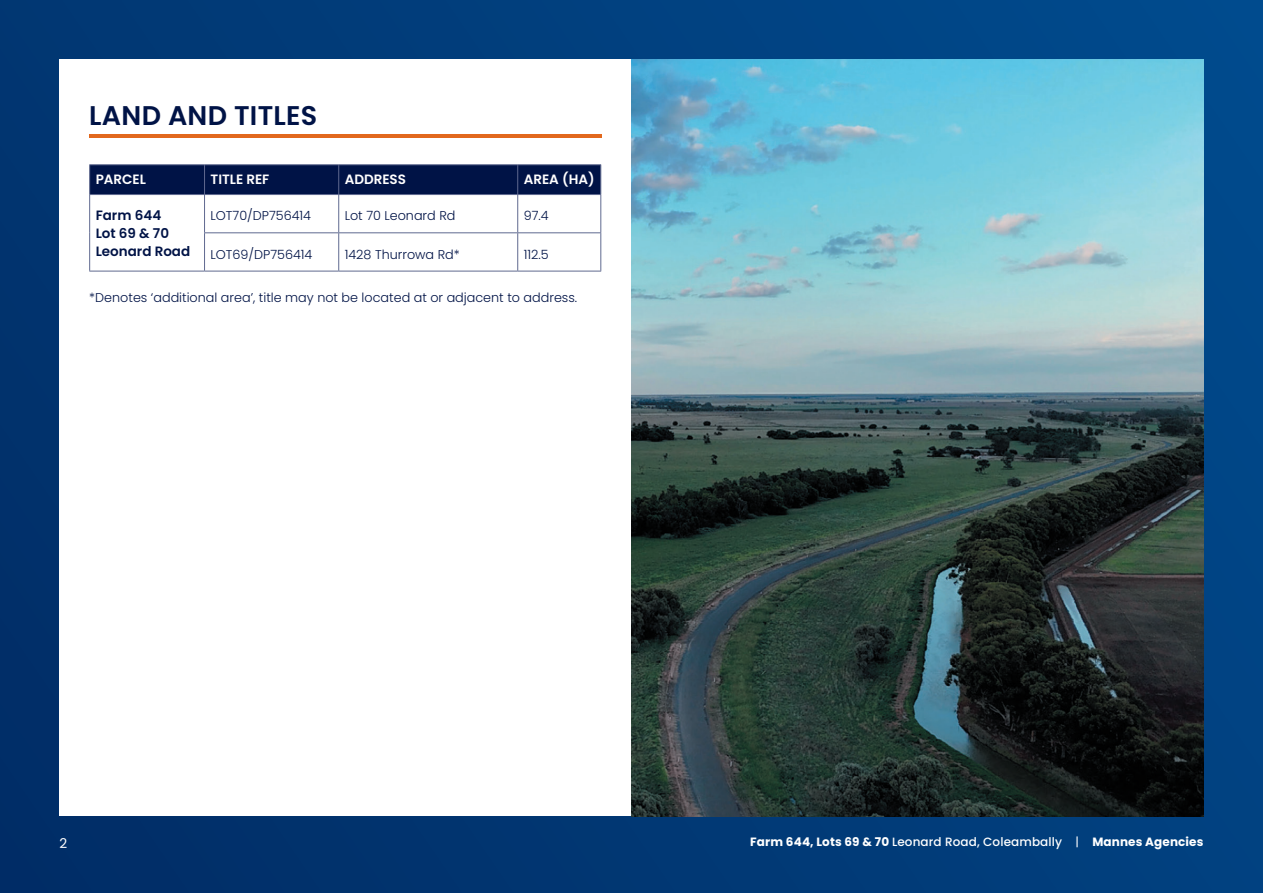
<style>
.page{position:relative;width:1263px;height:893px;background:#fff}
.page>*{position:absolute;margin:0;border:0;box-sizing:border-box;transform-origin:0 0}
.t1{font:600 27px "Poppins";letter-spacing:.01em;color:#001346}
.t2{font:600 13.5px "Poppins";color:#fff}
.t3{font:600 13.5px/18px "Poppins";color:#001346}
.t4{font:13.5px "Poppins";color:#fff}
.t5{font:300 12.75px "Poppins";color:#001346}
.t6{font:700 12px "Poppins";letter-spacing:.01em;color:#fff}
.s1{font-weight:500}
.s2{font-weight:400}
</style>
<div class="page">
<div style="left:0;top:0;width:1263px;height:893px;background:linear-gradient(to right,#01316b,#014585)"></div>
<div style="left:60px;top:60px;width:1143px;height:756px;background:#fff"></div>
<hr style="left:89px;top:135px;width:513px;height:3px;background:#e2681d">
<img style="left:631px;top:60px;width:572px;height:756px">
<hr style="left:89px;top:164px;width:116px;height:1px;background:#5f698f">
<hr style="left:205px;top:164px;width:134px;height:1px;background:#5f698f">
<hr style="left:339px;top:164px;width:179px;height:1px;background:#5f698f">
<hr style="left:518px;top:164px;width:83px;height:1px;background:#5f698f">
<div style="left:89px;top:165px;width:512px;height:29px;background:#001346"></div>
<hr style="left:89px;top:194px;width:116px;height:1px;background:#5f698f">
<hr style="left:89px;top:195px;width:1px;height:38px;background:#5f698f">
<hr style="left:205px;top:194px;width:134px;height:1px;background:#5f698f">
<hr style="left:204px;top:195px;width:1px;height:37px;background:#5f698f">
<hr style="left:339px;top:194px;width:179px;height:1px;background:#5f698f">
<hr style="left:338px;top:195px;width:1px;height:37px;background:#5f698f">
<hr style="left:518px;top:194px;width:83px;height:1px;background:#5f698f">
<hr style="left:517px;top:195px;width:1px;height:37px;background:#5f698f">
<hr style="left:600px;top:195px;width:1px;height:37px;background:#5f698f">
<hr style="left:89px;top:233px;width:1px;height:38px;background:#5f698f">
<hr style="left:204px;top:232px;width:135px;height:1px;background:#5f698f">
<hr style="left:204px;top:233px;width:1px;height:38px;background:#5f698f">
<hr style="left:339px;top:232px;width:179px;height:1px;background:#5f698f">
<hr style="left:338px;top:233px;width:1px;height:38px;background:#5f698f">
<hr style="left:518px;top:232px;width:83px;height:1px;background:#5f698f">
<hr style="left:517px;top:233px;width:1px;height:38px;background:#5f698f">
<hr style="left:600px;top:233px;width:1px;height:38px;background:#5f698f">
<hr style="left:89px;top:271px;width:116px;height:1px;background:#5f698f">
<hr style="left:205px;top:271px;width:134px;height:1px;background:#5f698f">
<hr style="left:339px;top:271px;width:179px;height:1px;background:#5f698f">
<hr style="left:518px;top:271px;width:83px;height:1px;background:#5f698f">
<h1 class="t1" style="left:89px;top:100px;width:229px">LAND AND TITLES</h1>
<p class="t2" style="left:96px;top:171px;width:52px">PARCEL</p>
<p class="t2" style="left:211px;top:171px;width:60px">TITLE REF</p>
<p class="t2" style="left:345px;top:171px;width:63px">ADDRESS</p>
<p class="t2" style="left:524px;top:171px;width:72px">AREA (HA)</p>
<p class="t3" style="left:96px;top:207px;width:96px">Farm 644<br>Lot 69 &amp; 70<br>Leonard Road</p>
<p class="t5" style="left:211px;top:209px;width:102px">LOT70/DP756414</p>
<p class="t5" style="left:345px;top:209px;width:112px">Lot 70 Leonard Rd</p>
<p class="t5" style="left:524px;top:209px;width:26px">97.4</p>
<p class="t5" style="left:211px;top:247px;width:103px">LOT69/DP756414</p>
<p class="t5" style="left:345px;top:247px;width:117px">1428 Thurrowa Rd*</p>
<p class="t5" style="left:524px;top:247px;width:26px">112.5</p>
<p class="t5" style="left:89px;top:290px;width:489px">*Denotes ‘additional area’, title may not be located at or adjacent to address.</p>
<p class="t4" style="left:60px;top:835px;width:9px">2</p>
<p class="t6" style="left:750px;top:835px;width:455px">Farm 644, Lots 69 &amp; 70 <span class="s1">Leonard Road, Coleambally</span> <span class="s2">|</span> Mannes Agencies</p>
</div>
